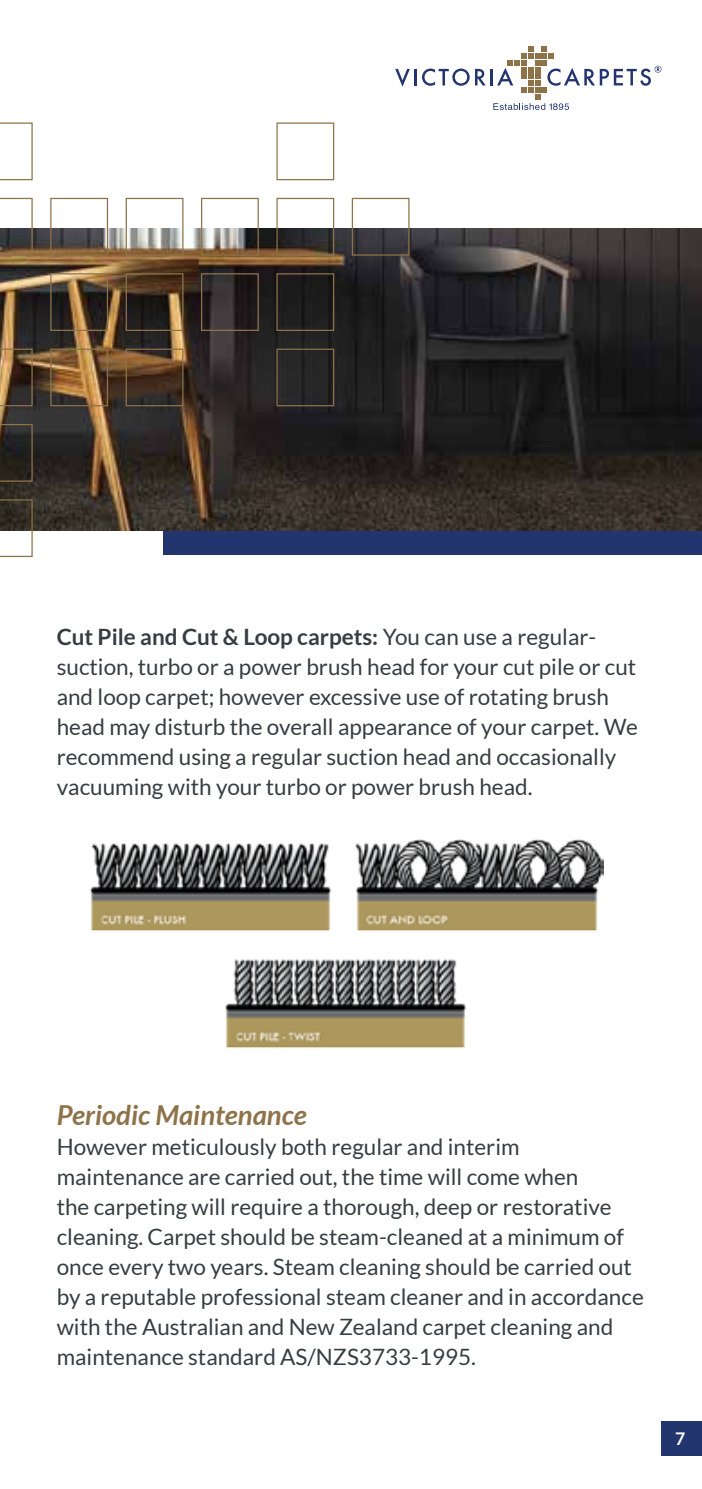
<style>
.page{position:relative;width:702px;height:1489px;background:#fff}
.page>*{position:absolute;margin:0;border:0;box-sizing:border-box;transform-origin:0 0}
.t1{font:italic 700 27.5px "Lato";color:#8e734a}
.t2{font:22.5px/30px "Lato";color:#373d42}
.t3{font:700 17.5px "Lato";color:#fff}
.s1{font-weight:700}
</style>
<div class="page">
<svg style="left:395px;top:69px;width:21px;height:18px"></svg>
<svg style="left:422px;top:69px;width:47px;height:17px"></svg>
<svg style="left:475px;top:69px;width:10px;height:16px"></svg>
<hr style="left:490px;top:69px;width:3px;height:16px;background:#23356f">
<svg style="left:493px;top:47px;width:168px;height:63px"></svg>
<div style="left:661px;top:1421px;width:41px;height:34px;background:#23356f"></div>
<div style="left:163px;top:488px;width:539px;height:66px;background:#23356f"></div>
<img style="left:0;top:229px;width:702px;height:301px">
<div style="left:352px;top:198px;width:57px;height:58px;border:1px solid #8e734a"></div>
<div style="left:276px;top:348px;width:58px;height:58px;border:1px solid #8e734a"></div>
<div style="left:276px;top:273px;width:58px;height:58px;border:1px solid #8e734a"></div>
<div style="left:276px;top:198px;width:58px;height:58px;border:1px solid #8e734a"></div>
<div style="left:276px;top:122px;width:58px;height:58px;border:1px solid #8e734a"></div>
<div style="left:201px;top:273px;width:58px;height:58px;border:1px solid #8e734a"></div>
<div style="left:201px;top:198px;width:58px;height:58px;border:1px solid #8e734a"></div>
<div style="left:126px;top:348px;width:57px;height:58px;border:1px solid #8e734a"></div>
<div style="left:126px;top:273px;width:57px;height:58px;border:1px solid #8e734a"></div>
<div style="left:126px;top:198px;width:57px;height:58px;border:1px solid #8e734a"></div>
<div style="left:50px;top:348px;width:58px;height:58px;border:1px solid #8e734a"></div>
<div style="left:50px;top:273px;width:58px;height:58px;border:1px solid #8e734a"></div>
<div style="left:50px;top:198px;width:58px;height:58px;border:1px solid #8e734a"></div>
<svg style="left:0;top:499px;width:33px;height:58px"></svg>
<svg style="left:0;top:424px;width:33px;height:57px;background:#2c2822"></svg>
<svg style="left:0;top:348px;width:33px;height:58px;background:#6a5237"></svg>
<svg style="left:0;top:198px;width:33px;height:58px"></svg>
<svg style="left:0;top:122px;width:33px;height:58px"></svg>
<img style="left:90px;top:843px;width:242px;height:88px">
<img style="left:355px;top:839px;width:248px;height:92px">
<img style="left:225px;top:959px;width:242px;height:89px">
<p class="t2" style="left:57px;top:621px;width:582px"><span class="s1">Cut Pile and Cut &amp; Loop carpets:</span> You can use a regular&shy;suction, turbo or a power brush head for your cut pile or cut and loop carpet; however excessive use of rotating brush head may disturb the overall appearance of your carpet. We recommend using a regular suction head and occasionally vacuuming with your turbo or power brush head.</p>
<p class="t1" style="left:57px;top:1099px;width:251px">Periodic Maintenance</p>
<p class="t2" style="left:57px;top:1131px;width:588px">However meticulously both regular and interim maintenance are carried out, the time will come when<br>the carpeting will require a thorough, deep or restorative cleaning. Carpet should be steam-cleaned at a minimum of once every two years. Steam cleaning should be carried out by a reputable professional steam cleaner and in accordance with the Australian and New Zealand carpet cleaning and maintenance standard AS/NZS3733-1995.</p>
<p class="t3" style="left:675px;top:1428px;width:12px">7</p>
</div>
